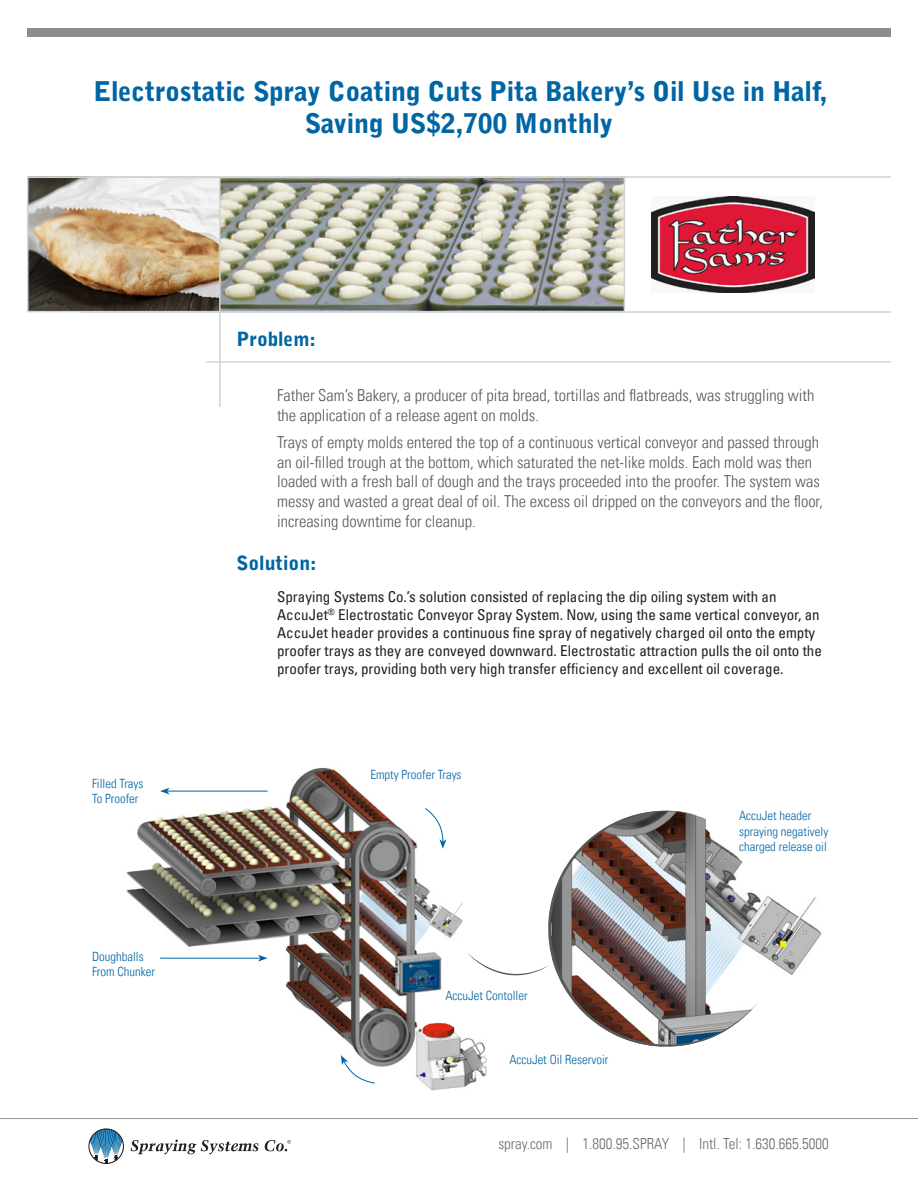
<style>
.page{position:relative;width:918px;height:1188px;background:#fff}
.page>*{position:absolute;margin:0;border:0;box-sizing:border-box;transform-origin:0 0}
.Headline{font:900 27px/32.4px "Bell Gothic Std";letter-spacing:-.01em;color:#0065a4;text-align:center}
.Sm_Blue_Subhead{font:900 19.5px "Bell Gothic Std";color:#0065a4}
.Customer_Profile_Cop{font:300 condensed 16.5px/19.5px "Univers LT";color:#57585a}
.footer_text{font:300 condensed 15.3px "Univers LT";color:#6c6d70}
.Body_indented{font:condensed 15px/18px "Univers LT";color:#231f20}
.t1{font:300 condensed 12.75px/15.3px "Univers LT";color:#0065a4}
</style>
<div class="page">
<img style="left:30px;top:180px;width:592px;height:129px">
<hr style="left:27px;top:176px;width:864px;height:2px;background:#d1d2d4">
<hr style="left:81px;top:311px;width:810px;height:2px;background:#d1d2d4">
<hr style="left:219px;top:177px;width:2px;height:230px;background:#d1d2d4">
<hr style="left:206px;top:361px;width:685px;height:2px;background:#d1d2d4">
<div style="left:27px;top:28px;width:864px;height:8px;background:#8a8c8f"></div>
<div style="left:27px;top:177px;width:598px;height:135px;border:2px solid #d1d2d4"></div>
<hr style="left:0;top:1118px;width:918px;height:1px;background:#939598">
<svg style="left:88px;top:1128px;width:36px;height:36px"></svg>
<svg style="left:131px;top:1140px;width:128px;height:14px"></svg>
<svg style="left:265px;top:1140px;width:26px;height:11px"></svg>
<img style="left:651px;top:197px;width:163px;height:95px">
<img style="left:126px;top:767px;width:395px;height:324px">
<hr style="left:167px;top:791px;width:101px;height:1px;background:#0065a4">
<svg style="left:160px;top:788px;width:10px;height:7px"></svg>
<hr style="left:160px;top:958px;width:100px;height:1px;background:#0065a4">
<svg style="left:258px;top:955px;width:10px;height:7px"></svg>
<svg style="left:424px;top:807px;width:22px;height:42px"></svg>
<img style="left:759px;top:896px;width:63px;height:80px">
<svg style="left:548px;top:811px;width:211px;height:236px"></svg>
<svg style="left:467px;top:952px;width:82px;height:23px"></svg>
<svg style="left:341px;top:1055px;width:35px;height:29px"></svg>
<p class="Headline" style="left:93px;top:75px;width:736px">Electrostatic Spray Coating Cuts Pita Bakery’s Oil Use in Half,<br>Saving US$2,700 Monthly</p>
<p class="Sm_Blue_Subhead" style="left:237px;top:327px;width:81px">Problem:</p>
<p class="t1" style="left:92px;top:776px;width:53px">Filled Trays<br>To Proofer</p>
<p class="t1" style="left:92px;top:949px;width:65px">Doughballs<br>From Chunker</p>
<p class="Customer_Profile_Cop" style="left:277px;top:386px;width:539px">Father Sam’s Bakery, a producer of pita bread, tortillas and flatbreads, was struggling with the application of a release agent on molds.</p>
<p class="Customer_Profile_Cop" style="left:277px;top:433px;width:547px">Trays of empty molds entered the top of a continuous vertical conveyor and passed through an oil-filled trough at the bottom, which saturated the net-like molds. Each mold was then loaded with a fresh ball of dough and the trays proceeded into the proofer. The system was messy and wasted a great deal of oil. The excess oil dripped on the conveyors and the floor, increasing downtime for cleanup.</p>
<p class="Sm_Blue_Subhead" style="left:237px;top:552px;width:82px">Solution:</p>
<p class="Body_indented" style="left:277px;top:587px;width:546px">Spraying Systems Co.’s solution consisted of replacing the dip oiling system with an AccuJet<sup>®</sup> Electrostatic Conveyor Spray System. Now, using the same vertical conveyor, an AccuJet header provides a continuous fine spray of negatively charged oil onto the empty proofer trays as they are conveyed downward. Electrostatic attraction pulls the oil onto the proofer trays, providing both very high transfer efficiency and excellent oil coverage.</p>
<p class="t1" style="left:370px;top:767px;width:93px">Empty Proofer Trays</p>
<p class="t1" style="left:445px;top:988px;width:84px">AccuJet Contoller</p>
<p class="t1" style="left:509px;top:1052px;width:101px">AccuJet Oil Reservoir</p>
<p class="t1" style="left:739px;top:808px;width:91px">AccuJet header spraying negatively charged release oil</p>
<p class="footer_text" style="left:498px;top:1134px;width:332px">spray.com | 1.800.95.SPRAY | Intl. Tel: 1.630.665.5000</p>
</div>
